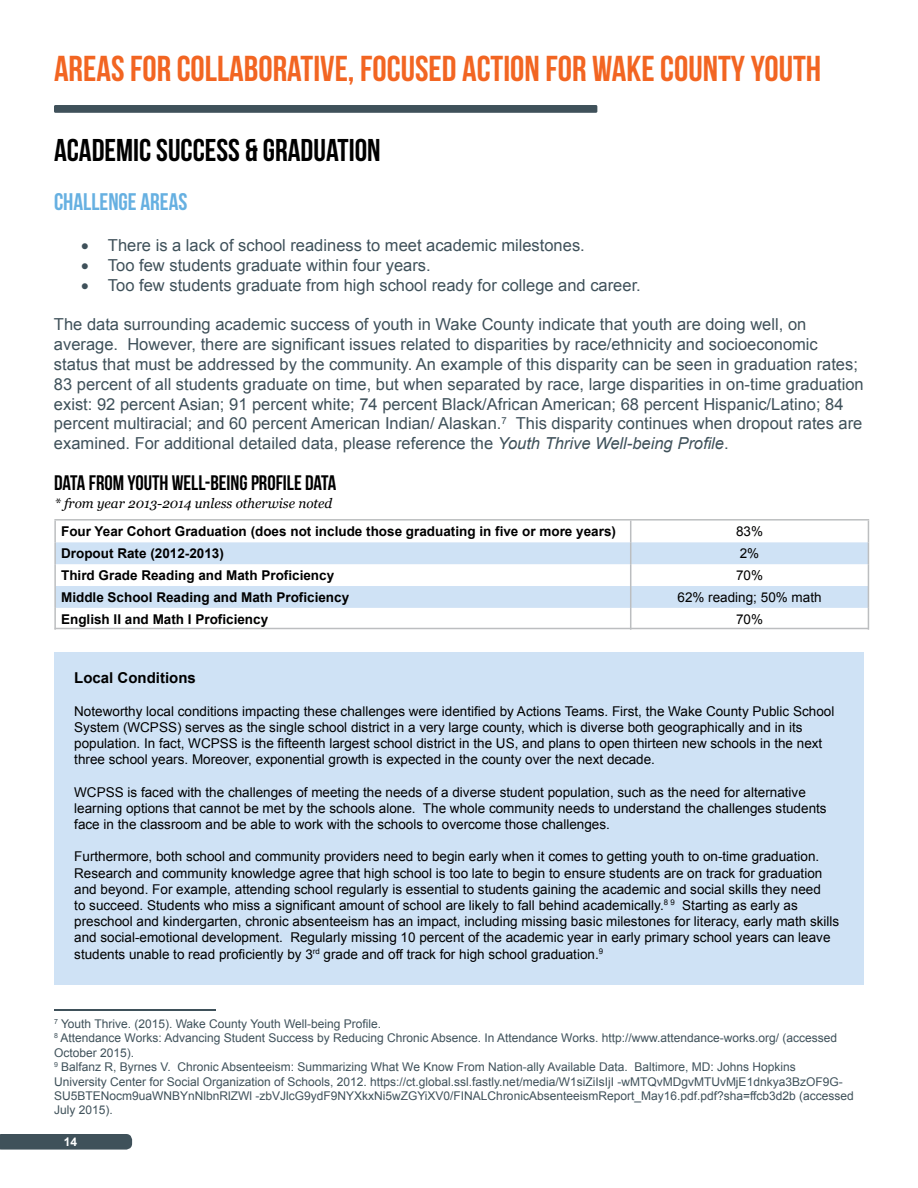
<style>
.page{position:relative;width:918px;height:1188px;background:#fff}
.page>*{position:absolute;margin:0;border:0;box-sizing:border-box;transform-origin:0 0}
.t1{font:700 36px "Bebas Neue";color:#f26522}
.t2{font:700 31.5px "Bebas Neue";color:#000}
.t3{font:24px "Bebas Neue";color:#66b0e1}
.t4{font:21px "Bebas Neue";color:#000}
.t5{font:16.5px/19.8px "Arial";color:#3f515a}
.t6{font:700 15px "Arial";color:#000}
.t7{font:13.5px/16.2px "Arial";color:#000}
.t8{font:700 13.5px "Arial";color:#000}
.t9{font:italic 13.5px "Georgia";color:#000}
.t10{font:12px/14.4px "Arial";color:#3f515a}
.t11{font:700 12px "Arial";color:#fff}
.s1{font-style:italic}
</style>
<div class="page">
<svg style="left:0;top:1134px;width:132px;height:16px;background:#45565f"></svg>
<div style="left:54px;top:105px;width:543px;height:8px;background:#3f515a;border-radius:2px"></div>
<svg style="left:56px;top:542px;width:812px;height:66px;fill:#cfe2f5"></svg>
<hr style="left:54px;top:521px;width:2px;height:21px;background:#bcbec0">
<hr style="left:54px;top:542px;width:2px;height:22px;background:#bcbec0">
<hr style="left:54px;top:564px;width:2px;height:22px;background:#bcbec0">
<hr style="left:54px;top:586px;width:2px;height:22px;background:#bcbec0">
<hr style="left:54px;top:608px;width:2px;height:22px;background:#bcbec0">
<svg style="left:630px;top:521px;width:1px;height:109px"></svg>
<svg style="left:868px;top:521px;width:1px;height:109px"></svg>
<hr style="left:55px;top:628px;width:814px;height:1px;background:#bcbec0">
<hr style="left:54px;top:519px;width:815px;height:2px;background:#bcbec0">
<svg style="left:54px;top:1009px;width:162px;height:2px"></svg>
<div style="left:54px;top:652px;width:810px;height:333px;background:#cfe2f5"></div>
<h1 class="t1" style="left:54px;top:49px;width:769px">AREAS FOR COLLABORATIVE, FOCUSED ACTION FOR WAKE COUNTY YOUTH</h1>
<h2 class="t2" style="left:54px;top:133px;width:328px">ACADEMIC SUCCESS &amp; GRADUATION</h2>
<h3 class="t3" style="left:54px;top:188px;width:135px">CHALLENGE AREAS</h3>
<p class="t5" style="left:81px;top:236px;width:505px">• There is a lack of school readiness to meet academic milestones.</p>
<p class="t5" style="left:81px;top:255px;width:351px">• Too few students graduate within four years.</p>
<p class="t5" style="left:81px;top:275px;width:561px">• Too few students graduate from high school ready for college and career.</p>
<p class="t5" style="left:54px;top:315px;width:811px">The data surrounding academic success of youth in Wake County indicate that youth are doing well, on average. However, there are significant issues related to disparities by race/ethnicity and socioeconomic status that must be addressed by the community. An example of this disparity can be seen in graduation rates; 83 percent of all students graduate on time, but when separated by race, large disparities in on-time graduation exist: 92 percent Asian; 91 percent white; 74 percent Black/African American; 68 percent Hispanic/Latino; 84 percent multiracial; and 60 percent American Indian/ Alaskan.<sup>7</sup> This disparity continues when dropout rates are examined. For additional detailed data, please reference the <span class="s1">Youth Thrive Well-being Profile</span>.</p>
<h3 class="t4" style="left:54px;top:471px;width:284px">DATA FROM YOUTH WELL-BEING PROFILE DATA</h3>
<p class="t9" style="left:54px;top:493px;width:280px">* from year 2013-2014 unless otherwise noted</p>
<p class="t8" style="left:61px;top:523px;width:556px">Four Year Cohort Graduation (does not include those graduating in five or more years)</p>
<p class="t7" style="left:736px;top:524px;width:29px">83%</p>
<p class="t8" style="left:61px;top:544px;width:164px">Dropout Rate (2012-2013)</p>
<p class="t7" style="left:740px;top:546px;width:21px">2%</p>
<p class="t8" style="left:61px;top:566px;width:275px">Third Grade Reading and Math Proficiency</p>
<p class="t7" style="left:736px;top:567px;width:29px">70%</p>
<p class="t8" style="left:61px;top:588px;width:290px">Middle School Reading and Math Proficiency</p>
<p class="t7" style="left:678px;top:589px;width:146px">62% reading; 50% math</p>
<p class="t8" style="left:61px;top:610px;width:209px">English II and Math I Proficiency</p>
<p class="t7" style="left:736px;top:611px;width:29px">70%</p>
<p class="t6" style="left:74px;top:668px;width:123px">Local Conditions</p>
<p class="t7" style="left:74px;top:703px;width:762px">Noteworthy local conditions impacting these challenges were identified by Actions Teams. First, the Wake County Public School System (WCPSS) serves as the single school district in a very large county, which is diverse both geographically and in its population. In fact, WCPSS is the fifteenth largest school district in the US, and plans to open thirteen new schools in the next three school years. Moreover, exponential growth is expected in the county over the next decade.</p>
<p class="t7" style="left:74px;top:784px;width:754px">WCPSS is faced with the challenges of meeting the needs of a diverse student population, such as the need for alternative learning options that cannot be met by the schools alone. The whole community needs to understand the challenges students face in the classroom and be able to work with the schools to overcome those challenges.</p>
<p class="t7" style="left:74px;top:849px;width:767px">Furthermore, both school and community providers need to begin early when it comes to getting youth to on-time graduation.<br>Research and community knowledge agree that high school is too late to begin to ensure students are on track for graduation and beyond. For example, attending school regularly is essential to students gaining the academic and social skills they need<br>to succeed. Students who miss a significant amount of school are likely to fall behind academically.<sup>8</sup> <sup>9</sup> Starting as early as preschool and kindergarten, chronic absenteeism has an impact, including missing basic milestones for literacy, early math skills and social-emotional development. Regularly missing 10 percent of the academic year in early primary school years can leave students unable to read proficiently by 3<sup>rd</sup> grade and off track for high school graduation.<sup>9</sup></p>
<p class="t10" style="left:54px;top:1017px;width:801px"><sup>7</sup> Youth Thrive. (2015). Wake County Youth Well-being Profile.<br><sup>8</sup> Attendance Works: Advancing Student Success by Reducing Chronic Absence. In Attendance Works. http://www.attendance-works.org/ (accessed October 2015).<br><sup>9</sup> Balfanz R, Byrnes V. Chronic Absenteeism: Summarizing What We Know From Nation-ally Available Data. Baltimore, MD: Johns Hopkins<br>University Center for Social Organization of Schools, 2012. https://ct.global.ssl.fastly.net/media/W1siZiIsIjI -wMTQvMDgvMTUvMjE1dnkya3BzOF9G-SU5BTENocm9uaWNBYnNlbnRlZWl -zbVJlcG9ydF9NYXkxNi5wZGYiXV0/FINALChronicAbsenteeismReport_May16.pdf.pdf?sha=ffcb3d2b (accessed July 2015).</p>
<p class="t11" style="left:64px;top:1134px;width:15px">14</p>
</div>
